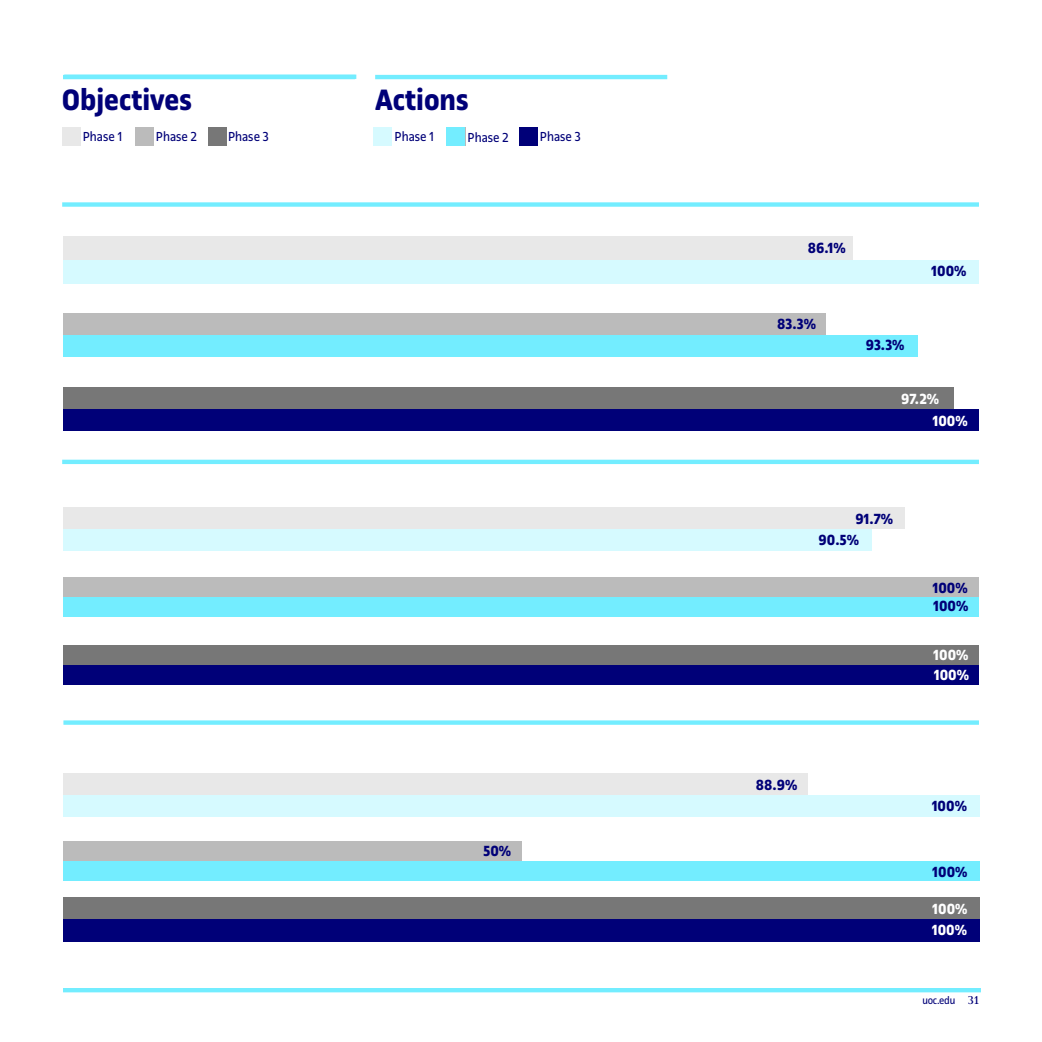
<style>
.page{position:relative;width:1042px;height:1042px;background:#fff}
.page>*{position:absolute;margin:0;border:0;box-sizing:border-box;transform-origin:0 0}
.t1{font:700 31.5px "UOC Sans";color:#000078}
.t2{font:700 15.75px/21.2px "UOC Sans";color:#000078}
.t3{font:700 15.75px/22.1px "UOC Sans";color:#fff}
.t4{font:14px "UOC Sans";color:#000078}
.t5{font:11.38px "UOC Sans";letter-spacing:-.02em;color:#000078}
.s1{font-family:"UOC Serif";font-size:12.25px}
</style>
<div class="page">
<hr style="left:63px;top:988px;width:918px;height:4px;background:#73edff">
<hr style="left:63px;top:75px;width:292px;height:4px;background:#73edff">
<hr style="left:64px;top:75px;width:292px;height:4px;background:#73edff">
<hr style="left:375px;top:75px;width:292px;height:4px;background:#73edff">
<div style="left:62px;top:202px;width:917px;height:5px;background:#73edff"></div>
<div style="left:63px;top:720px;width:916px;height:5px;background:#73edff"></div>
<hr style="left:62px;top:460px;width:917px;height:4px;background:#73edff">
<div style="left:63px;top:665px;width:915px;height:20px;background:#000078"></div>
<div style="left:63px;top:919px;width:917px;height:22px;background:#000078"></div>
<div style="left:63px;top:645px;width:915px;height:20px;background:#777"></div>
<div style="left:63px;top:898px;width:917px;height:21px;background:#777"></div>
<div style="left:208px;top:128px;width:18px;height:18px;background:#777"></div>
<div style="left:520px;top:128px;width:18px;height:18px;background:#000078"></div>
<div style="left:135px;top:127px;width:18px;height:19px;background:#bbb"></div>
<div style="left:447px;top:128px;width:18px;height:18px;background:#73edff"></div>
<div style="left:62px;top:127px;width:18px;height:19px;background:#e8e8e8"></div>
<div style="left:374px;top:127px;width:18px;height:19px;background:#d6faff"></div>
<div style="left:63px;top:577px;width:915px;height:20px;background:#bbb"></div>
<div style="left:63px;top:597px;width:915px;height:19px;background:#73edff"></div>
<div style="left:63px;top:861px;width:917px;height:20px;background:#73edff"></div>
<div style="left:63px;top:507px;width:841px;height:22px;background:#e8e8e8"></div>
<div style="left:63px;top:529px;width:808px;height:21px;background:#d6faff"></div>
<div style="left:63px;top:795px;width:917px;height:21px;background:#d6faff"></div>
<div style="left:63px;top:409px;width:916px;height:22px;background:#000078"></div>
<div style="left:63px;top:335px;width:854px;height:21px;background:#73edff"></div>
<div style="left:63px;top:260px;width:916px;height:24px;background:#d6faff"></div>
<div style="left:63px;top:387px;width:890px;height:22px;background:#777"></div>
<div style="left:63px;top:313px;width:762px;height:22px;background:#bbb"></div>
<div style="left:63px;top:236px;width:790px;height:24px;background:#e8e8e8"></div>
<div style="left:63px;top:773px;width:745px;height:22px;background:#e8e8e8"></div>
<div style="left:63px;top:841px;width:459px;height:20px;background:#bbb"></div>
<h1 class="t1" style="left:62px;top:82px;width:132px">Objectives</h1>
<h1 class="t1" style="left:375px;top:81px;width:95px">Actions</h1>
<p class="t4" style="left:83px;top:129px;width:41px">Phase 1</p>
<p class="t4" style="left:156px;top:129px;width:43px">Phase 2</p>
<p class="t4" style="left:228px;top:129px;width:43px">Phase 3</p>
<p class="t4" style="left:394px;top:129px;width:41px">Phase 1</p>
<p class="t4" style="left:468px;top:129px;width:43px">Phase 2</p>
<p class="t4" style="left:540px;top:129px;width:43px">Phase 3</p>
<p class="t2" style="left:483px;top:840px;width:29px">50%</p>
<p class="t2" style="left:808px;top:237px;width:39px">86.1%</p>
<p class="t2" style="left:777px;top:313px;width:40px">83.3%</p>
<p class="t2" style="left:865px;top:335px;width:40px">93.3%</p>
<p class="t2" style="left:931px;top:260px;width:36px">100%</p>
<p class="t3" style="left:933px;top:387px;width:36px;text-indent:-32px">97.2%<br>100%</p>
<p class="t2" style="left:818px;top:508px;width:76px;text-indent:37px">91.7%<br>90.5%</p>
<p class="t2" style="left:933px;top:577px;width:36px">100%</p>
<p class="t2" style="left:933px;top:596px;width:36px">100%</p>
<p class="t3" style="left:933px;top:644px;width:36px">100%</p>
<p class="t3" style="left:934px;top:663px;width:36px">100%</p>
<p class="t2" style="left:756px;top:774px;width:43px">88.9%</p>
<p class="t2" style="left:932px;top:795px;width:36px">100%</p>
<p class="t2" style="left:932px;top:861px;width:36px">100%</p>
<p class="t3" style="left:932px;top:898px;width:36px">100%</p>
<p class="t3" style="left:932px;top:919px;width:36px">100%</p>
<p class="t5" style="left:922px;top:994px;width:58px">uoc.edu <span class="s1">31</span></p>
</div>
